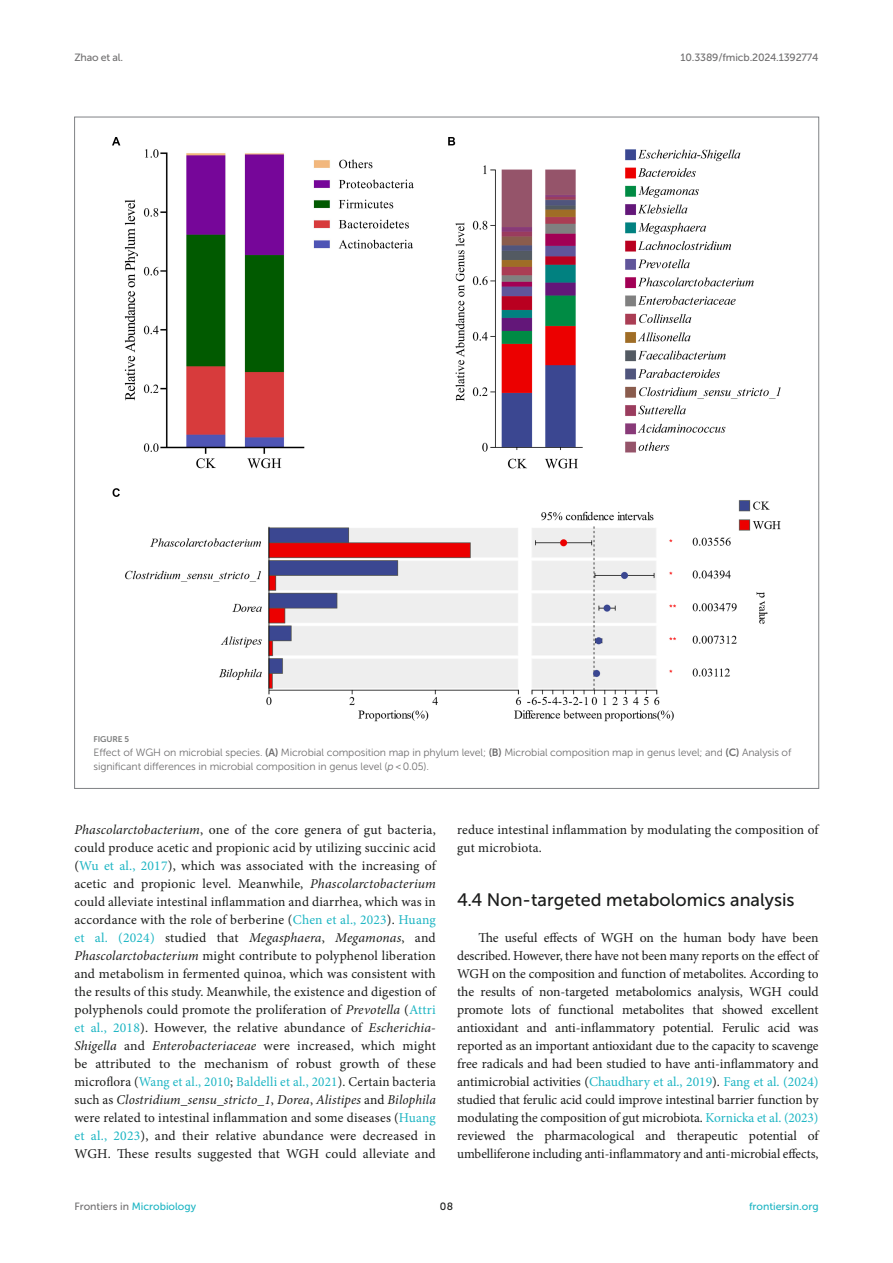
<style>
.page{position:relative;width:893px;height:1263px;background:#fff}
.page>*{position:absolute;margin:0;border:0;box-sizing:border-box;transform-origin:0 0}
.HEAD_2{font:18px "Museo Sans 500";color:#1b1c1b}
.TEXT_FLUSH{font:13.5px/18px "Minion Pro";letter-spacing:.01em;color:#1b1c1b;text-align:justify}
.FIG_LEG{font:10.5px/13.5px "Museo Sans 300";letter-spacing:-.01em;color:#706f70}
.t1{font:10.5px "Museo Sans 500";color:#1db5c3}
.t2{font:10.5px "Museo Sans 500";letter-spacing:-.015em;color:#706f70}
.t3{font:10.5px "Museo Sans 500";color:#1b1c1b}
.FIG_HD{font:8.25px "Museo Sans 700";letter-spacing:-.01em;color:#7e7f7f}
.s1{font-family:"Museo Sans 700"}
.s2{font-style:italic}
.s3{color:#1db5c3}
.s4{color:#706f70}
</style>
<div class="page">
<img style="left:112px;top:137px;width:669px;height:585px">
<p class="t2" style="left:74px;top:51px;width:50px">Zhao et al.</p>
<p class="t2" style="left:681px;top:51px;width:139px">10.3389/fmicb.2024.1392774</p>
<p class="FIG_HD" style="left:94px;top:735px;width:37px">FIGURE 5</p>
<p class="FIG_LEG" style="left:94px;top:746px;width:699px">Effect of WGH on microbial species. <span class="s1">(A)</span> Microbial composition map in phylum level; <span class="s1">(B)</span> Microbial composition map in genus level; and <span class="s1">(C)</span> Analysis of significant differences in microbial composition in genus level (<span class="s2">p</span> &lt; 0.05).</p>
<p class="TEXT_FLUSH" style="left:74px;top:821px;width:363px"><span class="s2">Phascolarctobacterium</span>, one of the core genera of gut bacteria, could produce acetic and propionic acid by utilizing succinic acid (<span class="s3">Wu et al., 2017</span>), which was associated with the increasing of acetic and propionic level. Meanwhile, <span class="s2">Phascolarctobacterium </span>could alleviate intestinal inflammation and diarrhea, which was in accordance with the role of berberine (<span class="s3">Chen et al., 2023</span>). <span class="s3">Huang et al. (2024)</span> studied that <span class="s2">Megasphaera</span>, <span class="s2">Megamonas</span>, and <span class="s2">Phascolarctobacterium</span> might contribute to polyphenol liberation and metabolism in fermented quinoa, which was consistent with the results of this study. Meanwhile, the existence and digestion of polyphenols could promote the proliferation of <span class="s2">Prevotella</span> (<span class="s3">Attri et al., 2018</span>). However, the relative abundance of <span class="s2">Escherichia-Shigella</span> and <span class="s2">Enterobacteriaceae</span> were increased, which might be attributed to the mechanism of robust growth of these microflora (<span class="s3">Wang et al., 2010</span>; <span class="s3">Baldelli et al., 2021</span>). Certain bacteria such as <span class="s2">Clostridium_sensu_stricto_1</span>, <span class="s2">Dorea</span>, <span class="s2">Alistipes</span> and <span class="s2">Bilophila </span>were related to intestinal inflammation and some diseases (<span class="s3">Huang et al., 2023</span>), and their relative abundance were decreased in WGH. These results suggested that WGH could alleviate and</p>
<p class="TEXT_FLUSH" style="left:457px;top:821px;width:363px">reduce intestinal inflammation by modulating the composition of gut microbiota.</p>
<p class="HEAD_2" style="left:457px;top:890px;width:339px">4.4 Non-targeted metabolomics analysis</p>
<p class="TEXT_FLUSH" style="left:457px;top:929px;width:363px;text-indent:21px">The useful effects of WGH on the human body have been described. However, there have not been many reports on the effect of WGH on the composition and function of metabolites. According to the results of non-targeted metabolomics analysis, WGH could promote lots of functional metabolites that showed excellent antioxidant and anti-inflammatory potential. Ferulic acid was reported as an important antioxidant due to the capacity to scavenge free radicals and had been studied to have anti-inflammatory and antimicrobial activities (<span class="s3">Chaudhary et al., 2019</span>). <span class="s3">Fang et al. (2024) </span>studied that ferulic acid could improve intestinal barrier function by modulating the composition of gut microbiota. <span class="s3">Kornicka et al. (2023) </span>reviewed the pharmacological and therapeutic potential of umbelliferone including anti-inflammatory and anti-microbial effects,</p>
<p class="t1" style="left:74px;top:1200px;width:123px"><span class="s4">Frontiers in</span> Microbiology</p>
<p class="t3" style="left:440px;top:1200px;width:15px">08</p>
<p class="t1" style="left:749px;top:1200px;width:71px">frontiersin.org</p>
</div>
